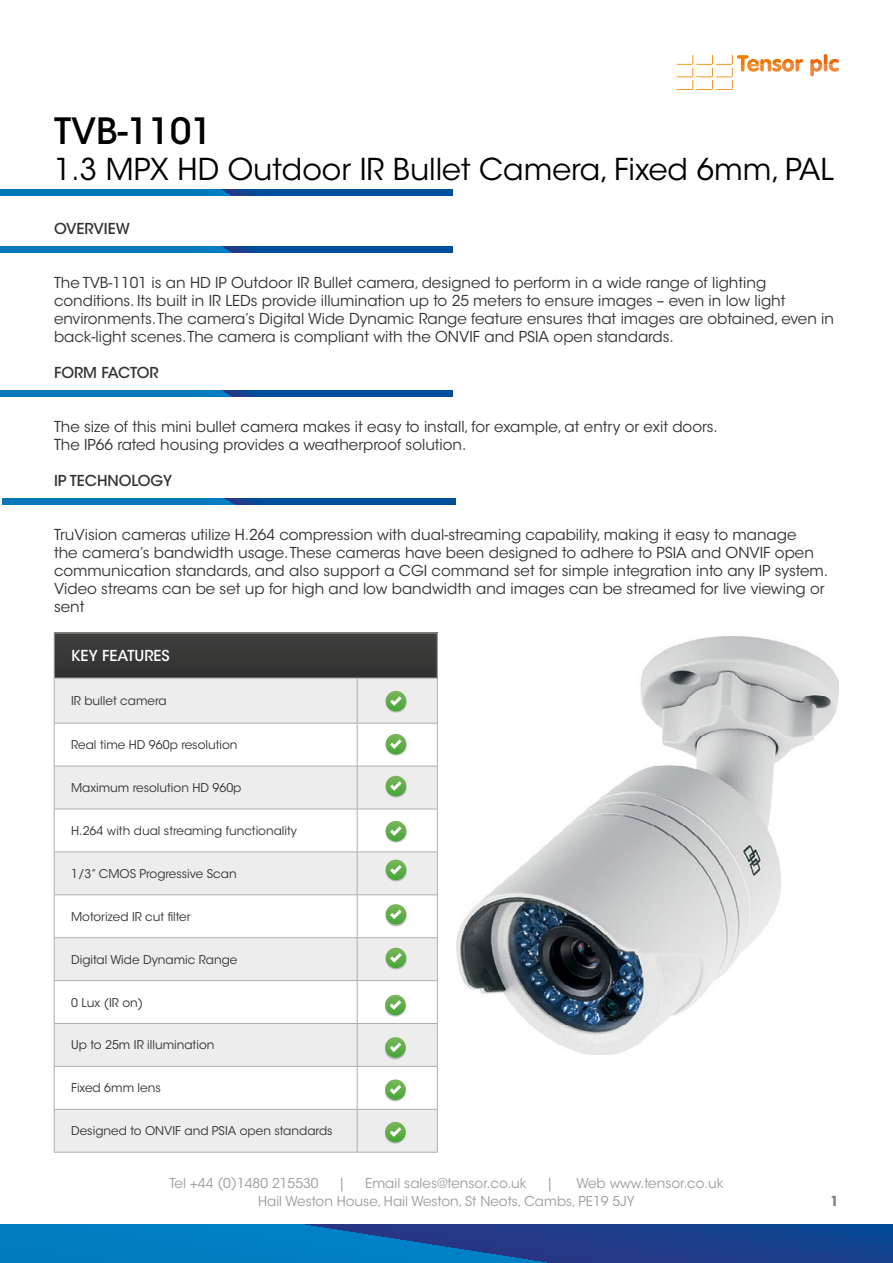
<style>
.page{position:relative;width:893px;height:1263px;background:#fff}
.page>*{position:absolute;margin:0;border:0;box-sizing:border-box;transform-origin:0 0}
.t1{font:500 36px "ITC Avant Garde Std";color:#000}
.t2{font:30px "ITC Avant Garde Std";color:#000}
.t3{font:15px/18px "ITC Avant Garde Std";color:#333232}
.t4{font:500 15px "ITC Avant Garde Std";color:#333232}
.t5{font:500 15px "ITC Avant Garde Std";color:#fff}
.t6{font:13.5px/18px "ITC Avant Garde Std";color:#9d9d9c}
.t7{font:700 13.5px "Futura Std";color:#8a8989}
.t8{font:12px "ITC Avant Garde Std";color:#333232}
</style>
<div class="page">
<svg style="left:0;top:1224px;width:893px;height:39px;background:#0e5ca5"></svg>
<svg style="left:810px;top:54px;width:29px;height:22px"></svg>
<svg style="left:676px;top:55px;width:127px;height:35px"></svg>
<img style="left:676px;top:68px;width:17px;height:9px">
<svg style="left:0;top:189px;width:453px;height:6px;background:#0162a9"></svg>
<svg style="left:0;top:246px;width:453px;height:6px;background:#0162aa"></svg>
<svg style="left:0;top:390px;width:453px;height:6px;background:#0162aa"></svg>
<svg style="left:3px;top:498px;width:452px;height:6px;background:#0162aa"></svg>
<div style="left:54px;top:633px;width:383px;height:45px;background:#383837"></div>
<div style="left:55px;top:679px;width:382px;height:473px;background:#ededed"></div>
<svg style="left:55px;top:810px;width:382px;height:127px"></svg>
<svg style="left:55px;top:981px;width:382px;height:128px"></svg>
<hr style="left:54px;top:633px;width:303px;height:1px;background:#aeafaa">
<hr style="left:54px;top:633px;width:1px;height:45px;background:#aeafaa">
<hr style="left:357px;top:633px;width:80px;height:1px;background:#aeafaa">
<hr style="left:437px;top:633px;width:1px;height:45px;background:#aeafaa">
<hr style="left:54px;top:678px;width:303px;height:1px;background:#aeafaa">
<hr style="left:54px;top:678px;width:1px;height:45px;background:#aeafaa">
<hr style="left:357px;top:678px;width:80px;height:1px;background:#aeafaa">
<hr style="left:357px;top:678px;width:1px;height:45px;background:#aeafaa">
<hr style="left:437px;top:678px;width:1px;height:45px;background:#aeafaa">
<hr style="left:437px;top:723px;width:1px;height:43px;background:#aeafaa">
<hr style="left:54px;top:766px;width:303px;height:1px;background:#aeafaa">
<hr style="left:54px;top:766px;width:1px;height:43px;background:#aeafaa">
<hr style="left:357px;top:766px;width:80px;height:1px;background:#aeafaa">
<hr style="left:357px;top:766px;width:1px;height:43px;background:#aeafaa">
<hr style="left:437px;top:766px;width:1px;height:43px;background:#aeafaa">
<hr style="left:54px;top:809px;width:303px;height:1px;background:#aeafaa">
<hr style="left:54px;top:809px;width:1px;height:43px;background:#aeafaa">
<hr style="left:357px;top:809px;width:80px;height:1px;background:#aeafaa">
<hr style="left:357px;top:809px;width:1px;height:43px;background:#aeafaa">
<hr style="left:437px;top:809px;width:1px;height:43px;background:#aeafaa">
<hr style="left:54px;top:852px;width:303px;height:1px;background:#aeafaa">
<hr style="left:54px;top:852px;width:1px;height:43px;background:#aeafaa">
<hr style="left:357px;top:852px;width:80px;height:1px;background:#aeafaa">
<hr style="left:357px;top:852px;width:1px;height:43px;background:#aeafaa">
<hr style="left:437px;top:852px;width:1px;height:43px;background:#aeafaa">
<hr style="left:54px;top:894px;width:303px;height:1px;background:#aeafaa">
<hr style="left:54px;top:895px;width:1px;height:42px;background:#aeafaa">
<hr style="left:357px;top:894px;width:80px;height:1px;background:#aeafaa">
<hr style="left:357px;top:895px;width:1px;height:42px;background:#aeafaa">
<hr style="left:437px;top:895px;width:1px;height:42px;background:#aeafaa">
<hr style="left:54px;top:937px;width:303px;height:1px;background:#aeafaa">
<hr style="left:54px;top:938px;width:1px;height:42px;background:#aeafaa">
<hr style="left:357px;top:937px;width:80px;height:1px;background:#aeafaa">
<hr style="left:357px;top:938px;width:1px;height:42px;background:#aeafaa">
<hr style="left:437px;top:938px;width:1px;height:42px;background:#aeafaa">
<hr style="left:54px;top:980px;width:303px;height:1px;background:#aeafaa">
<hr style="left:54px;top:981px;width:1px;height:42px;background:#aeafaa">
<hr style="left:357px;top:980px;width:80px;height:1px;background:#aeafaa">
<hr style="left:357px;top:981px;width:1px;height:42px;background:#aeafaa">
<hr style="left:437px;top:981px;width:1px;height:42px;background:#aeafaa">
<hr style="left:54px;top:1023px;width:303px;height:1px;background:#aeafaa">
<hr style="left:54px;top:1024px;width:1px;height:42px;background:#aeafaa">
<hr style="left:357px;top:1023px;width:80px;height:1px;background:#aeafaa">
<hr style="left:357px;top:1024px;width:1px;height:42px;background:#aeafaa">
<hr style="left:437px;top:1024px;width:1px;height:42px;background:#aeafaa">
<hr style="left:54px;top:1066px;width:303px;height:1px;background:#aeafaa">
<hr style="left:54px;top:1066px;width:1px;height:43px;background:#aeafaa">
<hr style="left:357px;top:1066px;width:80px;height:1px;background:#aeafaa">
<hr style="left:357px;top:1066px;width:1px;height:43px;background:#aeafaa">
<hr style="left:437px;top:1066px;width:1px;height:43px;background:#aeafaa">
<hr style="left:54px;top:1109px;width:303px;height:1px;background:#aeafaa">
<hr style="left:54px;top:1109px;width:1px;height:43px;background:#aeafaa">
<hr style="left:357px;top:1109px;width:80px;height:1px;background:#aeafaa">
<hr style="left:357px;top:1109px;width:1px;height:43px;background:#aeafaa">
<hr style="left:437px;top:1109px;width:1px;height:43px;background:#aeafaa">
<hr style="left:54px;top:1152px;width:303px;height:1px;background:#aeafaa">
<hr style="left:357px;top:1152px;width:80px;height:1px;background:#aeafaa">
<div style="left:386px;top:692px;width:21px;height:21px;background:#7c7c7b;opacity:.5"></div>
<div style="left:386px;top:691px;width:20px;height:20px;background:linear-gradient(to bottom,#7cb75d,#49a739);border-radius:10px"></div>
<svg style="left:390px;top:696px;width:12px;height:10px"></svg>
<svg style="left:54px;top:723px;width:383px;height:43px"></svg>
<div style="left:386px;top:777px;width:21px;height:21px;background:#7c7c7b;opacity:.5"></div>
<div style="left:386px;top:776px;width:20px;height:20px;background:linear-gradient(to bottom,#7cb65c,#49a739);border-radius:10px"></div>
<svg style="left:390px;top:781px;width:12px;height:10px"></svg>
<div style="left:386px;top:822px;width:21px;height:21px;background:#7c7c7b;opacity:.5"></div>
<div style="left:386px;top:821px;width:20px;height:20px;background:linear-gradient(to bottom,#7db75d,#49a739);border-radius:10px"></div>
<svg style="left:390px;top:826px;width:12px;height:10px"></svg>
<div style="left:386px;top:860px;width:21px;height:21px;background:#7c7c7b;opacity:.5"></div>
<svg style="left:386px;top:859px;width:20px;height:21px"></svg>
<svg style="left:390px;top:865px;width:12px;height:9px"></svg>
<div style="left:386px;top:905px;width:21px;height:21px;background:#7c7c7b;opacity:.5"></div>
<div style="left:386px;top:904px;width:20px;height:20px;background:linear-gradient(to bottom,#80b961,#49a638);border-radius:10px"></div>
<svg style="left:390px;top:909px;width:12px;height:10px"></svg>
<div style="left:386px;top:948px;width:21px;height:21px;background:#7c7c7b;opacity:.5"></div>
<svg style="left:386px;top:948px;width:20px;height:20px"></svg>
<svg style="left:390px;top:953px;width:12px;height:10px"></svg>
<div style="left:385px;top:996px;width:21px;height:21px;background:#7c7c7b;opacity:.5"></div>
<svg style="left:385px;top:995px;width:21px;height:20px"></svg>
<svg style="left:390px;top:1000px;width:11px;height:10px"></svg>
<div style="left:385px;top:1038px;width:21px;height:21px;background:#7c7c7b;opacity:.5"></div>
<svg style="left:385px;top:1037px;width:21px;height:20px"></svg>
<svg style="left:390px;top:1042px;width:11px;height:10px"></svg>
<img style="left:457px;top:636px;width:382px;height:418px">
<div style="left:385px;top:1080px;width:21px;height:21px;background:#7c7c7b;opacity:.5"></div>
<svg style="left:385px;top:1079px;width:21px;height:21px"></svg>
<svg style="left:390px;top:1085px;width:11px;height:9px"></svg>
<div style="left:385px;top:1123px;width:21px;height:21px;background:#7c7c7b;opacity:.5"></div>
<svg style="left:385px;top:1122px;width:21px;height:20px"></svg>
<svg style="left:390px;top:1127px;width:11px;height:10px"></svg>
<h1 class="t1" style="left:54px;top:109px;width:160px">TVB-1101</h1>
<h2 class="t2" style="left:54px;top:151px;width:781px">1.3 MPX HD Outdoor IR Bullet Camera, Fixed 6mm, PAL</h2>
<p class="t4" style="left:54px;top:219px;width:78px">OVERVIEW</p>
<p class="t3" style="left:54px;top:274px;width:782px">The TVB-1101 is an HD IP Outdoor IR Bullet camera, designed to perform in a wide range of lighting conditions. Its built in IR LEDs provide illumination up to 25 meters to ensure images – even in low light environments. The camera’s Digital Wide Dynamic Range feature ensures that images are obtained, even in back-light scenes. The camera is compliant with the ONVIF and PSIA open standards.</p>
<p class="t4" style="left:54px;top:363px;width:106px">FORM FACTOR</p>
<p class="t3" style="left:54px;top:418px;width:665px">The size of this mini bullet camera makes it easy to install, for example, at entry or exit doors.<br>The IP66 rated housing provides a weatherproof solution.</p>
<p class="t4" style="left:54px;top:471px;width:120px">IP TECHNOLOGY</p>
<p class="t3" style="left:54px;top:526px;width:776px">TruVision cameras utilize H.264 compression with dual-streaming capability, making it easy to manage<br>the camera’s bandwidth usage. These cameras have been designed to adhere to PSIA and ONVIF open communication standards, and also support a CGI command set for simple integration into any IP system.<br>Video streams can be set up for high and low bandwidth and images can be streamed for live viewing or sent</p>
<p class="t5" style="left:71px;top:646px;width:100px">KEY FEATURES</p>
<p class="t8" style="left:71px;top:693px;width:97px">IR bullet camera</p>
<p class="t8" style="left:71px;top:737px;width:168px">Real time HD 960p resolution</p>
<p class="t8" style="left:71px;top:780px;width:172px">Maximum resolution HD 960p</p>
<p class="t8" style="left:71px;top:823px;width:227px">H.264 with dual streaming functionality</p>
<p class="t8" style="left:71px;top:866px;width:167px">1/3” CMOS Progressive Scan</p>
<p class="t8" style="left:71px;top:909px;width:121px">Motorized IR cut filter</p>
<p class="t8" style="left:71px;top:952px;width:168px">Digital Wide Dynamic Range</p>
<p class="t8" style="left:71px;top:995px;width:73px">0 Lux (IR on)</p>
<p class="t8" style="left:71px;top:1038px;width:145px">Up to 25m IR illumination</p>
<p class="t8" style="left:71px;top:1081px;width:91px">Fixed 6mm lens</p>
<p class="t8" style="left:71px;top:1123px;width:263px">Designed to ONVIF and PSIA open standards</p>
<p class="t6" style="left:169px;top:1174px;width:151px">Tel +44 (0)1480 215530</p>
<p class="t6" style="left:338px;top:1174px;width:9px">|</p>
<p class="t6" style="left:365px;top:1174px;width:163px">Email sales@tensor.co.uk</p>
<p class="t6" style="left:546px;top:1174px;width:9px">|</p>
<p class="t6" style="left:258px;top:1174px;width:467px;text-indent:318px">Web www.tensor.co.uk<br>Hail Weston House, Hail Weston, St Neots, Cambs, PE19 5JY</p>
<p class="t7" style="left:830px;top:1192px;width:11px">1</p>
</div>
